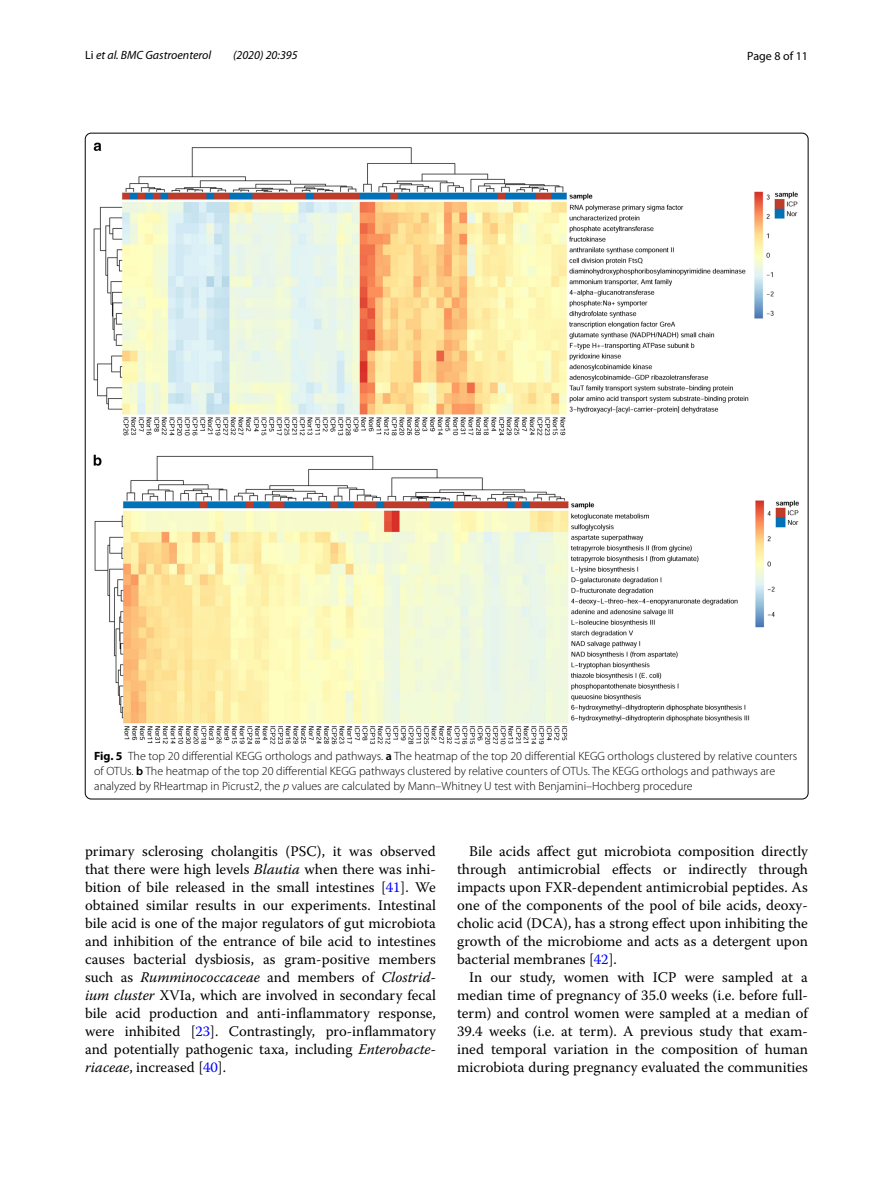
<style>
.page{position:relative;width:893px;height:1187px;background:#fff}
.page>*{position:absolute;margin:0;border:0;box-sizing:border-box;transform-origin:0 0}
.t1{font:14.7px/18px "Warnock Pro";color:#000;text-align:justify}
.t2{font:300 12px/15px "Myriad Pro";color:#000}
.t3{font:italic 12px "Myriad Pro";color:#000}
.t4{font:12px "Myriad Pro";color:#000}
.s1{font-style:normal}
.s2{font-weight:700}
.s3{font-weight:600}
.s4{font-style:italic}
.s5{color:#00f}
</style>
<div class="page">
<img style="left:94px;top:142px;width:705px;height:602px">
<p class="t3" style="left:85px;top:48px;width:128px"><span class="s1">Li</span> et al. BMC Gastroenterol</p>
<p class="t3" style="left:233px;top:48px;width:66px">(2020) 20:395</p>
<p class="t4" style="left:747px;top:48px;width:62px">Page 8 of 11</p>
<p class="t2" style="left:94px;top:748px;width:704px"><span class="s2">Fig. 5</span> The top 20 differential KEGG orthologs and pathways. <span class="s3">a</span> The heatmap of the top 20 differential KEGG orthologs clustered by relative counters of OTUs. <span class="s3">b</span> The heatmap of the top 20 differential KEGG pathways clustered by relative counters of OTUs. The KEGG orthologs and pathways are analyzed by RHeartmap in Picrust2, the <span class="s4">p</span> values are calculated by Mann–Whitney U test with Benjamini–Hochberg procedure</p>
<p class="t1" style="left:85px;top:841px;width:352px">primary sclerosing cholangitis (PSC), it was observed that there were high levels <span class="s4">Blautia</span> when there was inhi&shy;bition of bile released in the small intestines [<span class="s5">41</span>]. We obtained similar results in our experiments. Intestinal bile acid is one of the major regulators of gut microbiota and inhibition of the entrance of bile acid to intestines causes bacterial dysbiosis, as gram-positive members such as <span class="s4">Rumminococcaceae</span> and members of <span class="s4">Clostrid&shy;ium cluster</span> XVIa, which are involved in secondary fecal bile acid production and anti-inflammatory response, were inhibited [<span class="s5">23</span>]. Contrastingly, pro-inflammatory and potentially pathogenic taxa, including <span class="s4">Enterobacte&shy;riaceae</span>, increased [<span class="s5">40</span>].</p>
<p class="t1" style="left:457px;top:841px;width:352px;text-indent:12px">Bile acids affect gut microbiota composition directly through antimicrobial effects or indirectly through impacts upon FXR-dependent antimicrobial peptides. As one of the components of the pool of bile acids, deoxy&shy;cholic acid (DCA), has a strong effect upon inhibiting the growth of the microbiome and acts as a detergent upon bacterial membranes [<span class="s5">42</span>].</p>
<p class="t1" style="left:457px;top:967px;width:352px;text-indent:12px">In our study, women with ICP were sampled at a median time of pregnancy of 35.0 weeks (i.e. before full&shy;term) and control women were sampled at a median of 39.4 weeks (i.e. at term). A previous study that exam&shy;ined temporal variation in the composition of human microbiota during pregnancy evaluated the communities</p>
</div>
